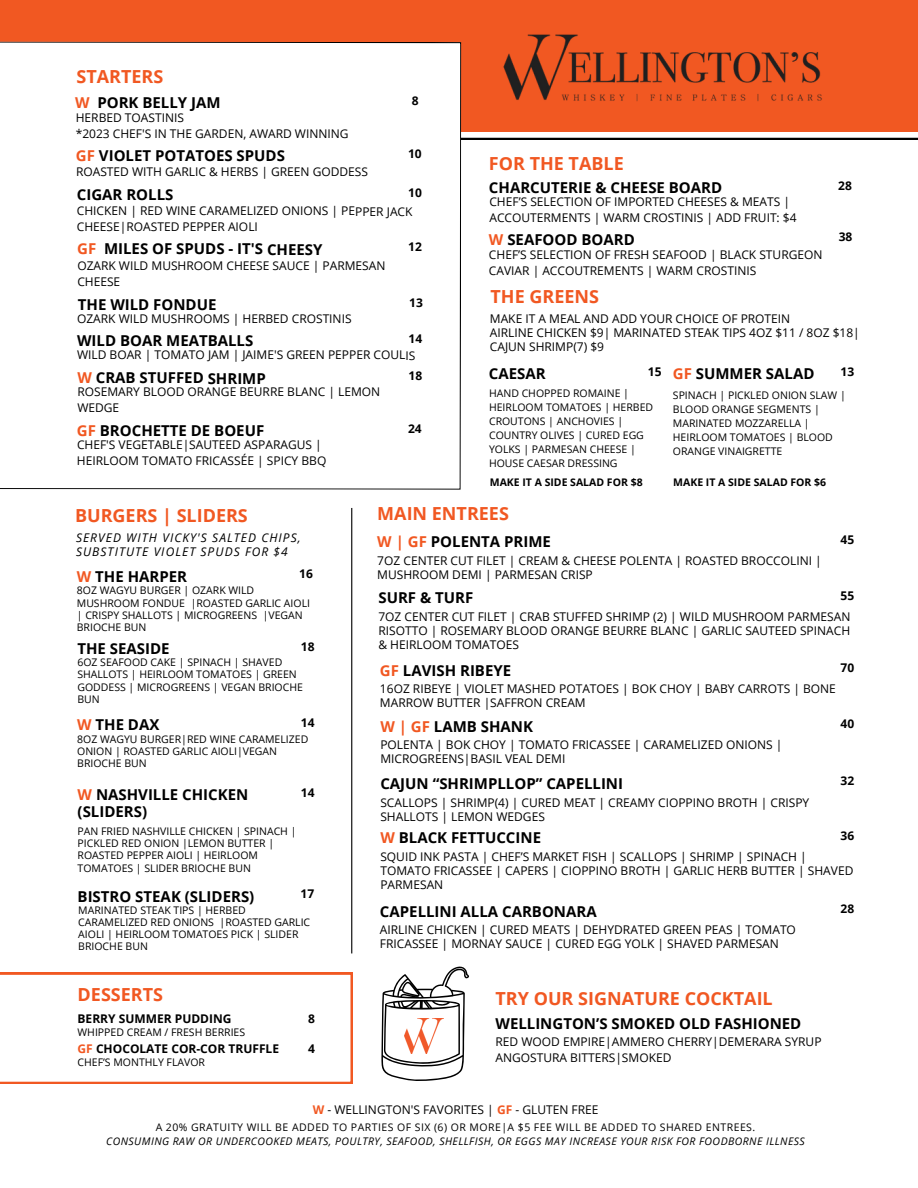
<style>
.page{position:relative;width:918px;height:1188px;background:#fff}
.page>*{position:absolute;margin:0;border:0;box-sizing:border-box;transform-origin:0 0}
.t1{font:700 18px "Open Sans";color:#f15822}
.t2{font:700 15px "Open Sans";color:#000}
.t3{font:12px/14px "Open Sans";color:#000}
.t4{font:700 12px "Open Sans";color:#000}
.t5{font:italic 12px/14px "Open Sans";letter-spacing:.09em;color:#000}
.t6{font:10.5px/12.3px "Open Sans";color:#000}
.t7{font:italic 10.5px "Open Sans";letter-spacing:.045em;color:#000}
.t8{font:10.5px "Open Sans";letter-spacing:.045em;color:#000}
.t9{font:700 10.5px "Open Sans";color:#000}
.s1{color:#f15822}
.s2{font-weight:700;color:#f15822}
</style>
<div class="page">
<div style="left:0;top:0;width:918px;height:131px;background:#f15822"></div>
<hr style="left:0;top:138px;width:918px;height:2px;background:#000">
<img style="left:482px;top:34px;width:343px;height:98px">
<svg style="left:0;top:41px;width:461px;height:449px"></svg>
<svg style="left:0;top:973px;width:353px;height:111px"></svg>
<hr style="left:351px;top:508px;width:1px;height:445px;background:#000">
<svg style="left:381px;top:966px;width:88px;height:115px"></svg>
<img style="left:404px;top:1018px;width:40px;height:35px">
<p class="t1" style="left:76px;top:63px;width:88px">STARTERS</p>
<p class="t2" style="left:75px;top:92px;width:147px"><span class="s1">W</span> PORK BELLY JAM</p>
<p class="t3" style="left:76px;top:110px;width:110px">HERBED TOASTINIS</p>
<p class="t3" style="left:76px;top:126px;width:274px">*2023 CHEF'S IN THE GARDEN, AWARD WINNING</p>
<p class="t4" style="left:412px;top:92px;width:8px">8</p>
<p class="t2" style="left:76px;top:145px;width:211px"><span class="s1">GF</span> VIOLET POTATOES SPUDS</p>
<p class="t4" style="left:408px;top:145px;width:15px">10</p>
<p class="t3" style="left:76px;top:164px;width:294px">ROASTED WITH GARLIC &amp; HERBS | GREEN GODDESS</p>
<p class="t4" style="left:408px;top:184px;width:15px">10</p>
<p class="t2" style="left:77px;top:184px;width:98px">CIGAR ROLLS</p>
<p class="t3" style="left:77px;top:203px;width:337px;line-height:15.9px">CHICKEN | RED WINE CARAMELIZED ONIONS | PEPPER JACK<br>CHEESE|ROASTED PEPPER AIOLI</p>
<p class="t2" style="left:77px;top:238px;width:247px"><span class="s1">GF</span> MILES OF SPUDS - IT'S CHEESY</p>
<p class="t3" style="left:77px;top:257px;width:310px;line-height:15.8px">OZARK WILD MUSHROOM CHEESE SAUCE | PARMESAN<br>CHEESE</p>
<p class="t2" style="left:78px;top:294px;width:140px">THE WILD FONDUE</p>
<p class="t3" style="left:77px;top:312px;width:276px">OZARK WILD MUSHROOMS | HERBED CROSTINIS</p>
<p class="t4" style="left:408px;top:238px;width:15px">12</p>
<p class="t4" style="left:409px;top:294px;width:15px">13</p>
<p class="t4" style="left:409px;top:330px;width:15px">14</p>
<p class="t2" style="left:77px;top:330px;width:178px">WILD BOAR MEATBALLS</p>
<p class="t3" style="left:77px;top:348px;width:340px">WILD BOAR | TOMATO JAM | JAIME'S GREEN PEPPER COULIS</p>
<p class="t2" style="left:77px;top:367px;width:190px"><span class="s1">W</span> CRAB STUFFED SHRIMP</p>
<p class="t3" style="left:77px;top:384px;width:304px;line-height:15.9px">ROSEMARY BLOOD ORANGE BEURRE BLANC | LEMON<br>WEDGE</p>
<p class="t2" style="left:77px;top:420px;width:189px"><span class="s1">GF</span> BROCHETTE DE BOEUF</p>
<p class="t3" style="left:77px;top:437px;width:246px">CHEF'S VEGETABLE|SAUTEED ASPARAGUS |</p>
<p class="t3" style="left:77px;top:453px;width:251px">HEIRLOOM TOMATO FRICASSÉE | SPICY BBQ</p>
<p class="t4" style="left:409px;top:368px;width:15px">18</p>
<p class="t4" style="left:408px;top:420px;width:15px">24</p>
<p class="t1" style="left:489px;top:151px;width:136px">FOR THE TABLE</p>
<p class="t2" style="left:489px;top:177px;width:235px">CHARCUTERIE &amp; CHEESE BOARD</p>
<p class="t3" style="left:489px;top:193px;width:309px;line-height:16px">CHEF’S SELECTION OF IMPORTED CHEESES &amp; MEATS |<br>ACCOUTERMENTS | WARM CROSTINIS | ADD FRUIT: $4</p>
<p class="t2" style="left:489px;top:229px;width:147px"><span class="s1">W</span> SEAFOOD BOARD</p>
<p class="t3" style="left:489px;top:246px;width:335px;line-height:16px">CHEF’S SELECTION OF FRESH SEAFOOD | BLACK STURGEON<br>CAVIAR | ACCOUTREMENTS | WARM CROSTINIS</p>
<p class="t4" style="left:838px;top:177px;width:15px">28</p>
<p class="t4" style="left:839px;top:229px;width:15px">38</p>
<p class="t1" style="left:491px;top:284px;width:110px">THE GREENS</p>
<p class="t3" style="left:490px;top:311px;width:302px">MAKE IT A MEAL AND ADD YOUR CHOICE OF PROTEIN</p>
<p class="t3" style="left:490px;top:325px;width:371px">AIRLINE CHICKEN $9| MARINATED STEAK TIPS 4OZ $11 / 8OZ $18|<br>CAJUN SHRIMP(7) $9</p>
<p class="t2" style="left:489px;top:363px;width:58px">CAESAR</p>
<p class="t6" style="left:489px;top:386px;width:166px;line-height:14px">HAND CHOPPED ROMAINE |<br>HEIRLOOM TOMATOES | HERBED<br>CROUTONS | ANCHOVIES |<br>COUNTRY OLIVES | CURED EGG<br>YOLKS | PARMESAN CHEESE |<br>HOUSE CAESAR DRESSING</p>
<p class="t4" style="left:841px;top:363px;width:15px">13</p>
<p class="t4" style="left:648px;top:363px;width:15px">15</p>
<p class="t2" style="left:673px;top:363px;width:143px"><span class="s1">GF</span> SUMMER SALAD</p>
<p class="t6" style="left:673px;top:388px;width:174px;line-height:14px">SPINACH | PICKLED ONION SLAW |<br>BLOOD ORANGE SEGMENTS |<br>MARINATED MOZZARELLA |<br>HEIRLOOM TOMATOES | BLOOD<br>ORANGE VINAIGRETTE</p>
<p class="t9" style="left:490px;top:474px;width:154px">MAKE IT A SIDE SALAD FOR $8</p>
<p class="t9" style="left:673px;top:474px;width:154px">MAKE IT A SIDE SALAD FOR $6</p>
<p class="t1" style="left:75px;top:502px;width:174px">BURGERS | SLIDERS</p>
<p class="t5" style="left:76px;top:530px;width:226px">SERVED WITH VICKY'S SALTED CHIPS,<br>SUBSTITUTE VIOLET SPUDS FOR $4</p>
<p class="t2" style="left:77px;top:566px;width:112px"><span class="s1">W</span> THE HARPER</p>
<p class="t4" style="left:299px;top:565px;width:15px">16</p>
<p class="t6" style="left:77px;top:584px;width:235px">8OZ WAGYU BURGER | OZARK WILD<br>MUSHROOM FONDUE |ROASTED GARLIC AIOLI | CRISPY SHALLOTS | MICROGREENS |VEGAN<br>BRIOCHE BUN</p>
<p class="t2" style="left:77px;top:638px;width:94px">THE SEASIDE</p>
<p class="t4" style="left:301px;top:638px;width:15px">18</p>
<p class="t6" style="left:77px;top:656px;width:227px">6OZ SEAFOOD CAKE | SPINACH | SHAVED<br>SHALLOTS | HEIRLOOM TOMATOES | GREEN<br>GODDESS | MICROGREENS | VEGAN BRIOCHE<br>BUN</p>
<p class="t2" style="left:77px;top:714px;width:84px"><span class="s1">W</span> THE DAX</p>
<p class="t4" style="left:301px;top:714px;width:15px">14</p>
<p class="t6" style="left:77px;top:732px;width:233px">8OZ WAGYU BURGER|RED WINE CARAMELIZED<br>ONION | ROASTED GARLIC AIOLI|VEGAN<br>BRIOCHE BUN</p>
<p class="t2" style="left:78px;top:784px;width:172px"><span class="s1">W</span> NASHVILLE CHICKEN</p>
<p class="t4" style="left:301px;top:785px;width:15px">14</p>
<p class="t2" style="left:78px;top:801px;width:71px">(SLIDERS)</p>
<p class="t6" style="left:78px;top:825px;width:220px">PAN FRIED NASHVILLE CHICKEN | SPINACH | PICKLED RED ONION |LEMON BUTTER | ROASTED PEPPER AIOLI | HEIRLOOM TOMATOES | SLIDER BRIOCHE BUN</p>
<p class="t2" style="left:78px;top:886px;width:178px">BISTRO STEAK (SLIDERS)</p>
<p class="t4" style="left:301px;top:885px;width:15px">17</p>
<p class="t6" style="left:78px;top:903px;width:233px">MARINATED STEAK TIPS | HERBED<br>CARAMELIZED RED ONIONS |ROASTED GARLIC<br>AIOLI | HEIRLOOM TOMATOES PICK | SLIDER<br>BRIOCHE BUN</p>
<p class="t1" style="left:78px;top:982px;width:87px">DESSERTS</p>
<p class="t4" style="left:78px;top:1010px;width:155px">BERRY SUMMER PUDDING</p>
<p class="t6" style="left:78px;top:1025px;width:169px">WHIPPED CREAM / FRESH BERRIES</p>
<p class="t4" style="left:78px;top:1040px;width:203px"><span class="s1">GF</span> CHOCOLATE COR-COR TRUFFLE</p>
<p class="t6" style="left:78px;top:1056px;width:129px">CHEF’S MONTHLY FLAVOR</p>
<p class="t4" style="left:308px;top:1010px;width:8px">8</p>
<p class="t4" style="left:308px;top:1040px;width:8px">4</p>
<p class="t1" style="left:377px;top:501px;width:133px">MAIN ENTREES</p>
<p class="t2" style="left:377px;top:531px;width:175px"><span class="s1">W | GF</span> POLENTA PRIME</p>
<p class="t3" style="left:377px;top:553px;width:446px">7OZ CENTER CUT FILET | CREAM &amp; CHEESE POLENTA | ROASTED BROCCOLINI |<br>MUSHROOM DEMI | PARMESAN CRISP</p>
<p class="t4" style="left:841px;top:531px;width:15px">45</p>
<p class="t4" style="left:841px;top:587px;width:15px">55</p>
<p class="t2" style="left:378px;top:587px;width:96px">SURF &amp; TURF</p>
<p class="t3" style="left:378px;top:609px;width:473px;text-align:justify">7OZ CENTER CUT FILET | CRAB STUFFED SHRIMP (2) | WILD MUSHROOM PARMESAN RISOTTO | ROSEMARY BLOOD ORANGE BEURRE BLANC | GARLIC SAUTEED SPINACH &amp; HEIRLOOM TOMATOES</p>
<p class="t4" style="left:841px;top:659px;width:15px">70</p>
<p class="t2" style="left:380px;top:660px;width:133px"><span class="s1">GF</span> LAVISH RIBEYE</p>
<p class="t3" style="left:380px;top:682px;width:457px">16OZ RIBEYE | VIOLET MASHED POTATOES | BOK CHOY | BABY CARROTS | BONE<br>MARROW BUTTER |SAFFRON CREAM</p>
<p class="t2" style="left:380px;top:716px;width:154px"><span class="s1">W | GF</span> LAMB SHANK</p>
<p class="t3" style="left:380px;top:738px;width:404px">POLENTA | BOK CHOY | TOMATO FRICASSEE | CARAMELIZED ONIONS |<br>MICROGREENS|BASIL VEAL DEMI</p>
<p class="t2" style="left:380px;top:773px;width:244px">CAJUN “SHRIMPLLOP” CAPELLINI</p>
<p class="t3" style="left:380px;top:795px;width:430px">SCALLOPS | SHRIMP(4) | CURED MEAT | CREAMY CIOPPINO BROTH | CRISPY<br>SHALLOTS | LEMON WEDGES</p>
<p class="t4" style="left:841px;top:715px;width:15px">40</p>
<p class="t4" style="left:841px;top:773px;width:15px">32</p>
<p class="t4" style="left:841px;top:827px;width:15px">36</p>
<p class="t2" style="left:380px;top:827px;width:162px"><span class="s1">W</span> BLACK FETTUCCINE</p>
<p class="t3" style="left:380px;top:849px;width:475px">SQUID INK PASTA | CHEF’S MARKET FISH | SCALLOPS | SHRIMP | SPINACH |<br>TOMATO FRICASSEE | CAPERS | CIOPPINO BROTH | GARLIC HERB BUTTER | SHAVED<br>PARMESAN</p>
<p class="t2" style="left:380px;top:901px;width:218px">CAPELLINI ALLA CARBONARA</p>
<p class="t3" style="left:380px;top:923px;width:418px">AIRLINE CHICKEN | CURED MEATS | DEHYDRATED GREEN PEAS | TOMATO<br>FRICASSEE | MORNAY SAUCE | CURED EGG YOLK | SHAVED PARMESAN</p>
<p class="t1" style="left:496px;top:986px;width:279px">TRY OUR SIGNATURE COCKTAIL</p>
<p class="t2" style="left:496px;top:1013px;width:307px">WELLINGTON’S SMOKED OLD FASHIONED</p>
<p class="t3" style="left:496px;top:1035px;width:328px">RED WOOD EMPIRE|AMMERO CHERRY|DEMERARA SYRUP</p>
<p class="t3" style="left:496px;top:1051px;width:177px">ANGOSTURA BITTERS|SMOKED</p>
<p class="t4" style="left:841px;top:900px;width:15px">28</p>
<p class="t3" style="left:313px;top:1103px;width:287px"><span class="s2">W</span> - WELLINGTON'S FAVORITES | <span class="s2">GF</span> - GLUTEN FREE</p>
<p class="t8" style="left:156px;top:1120px;width:601px">A 20% GRATUITY WILL BE ADDED TO PARTIES OF SIX (6) OR MORE|A $5 FEE WILL BE ADDED TO SHARED ENTREES.</p>
<p class="t7" style="left:106px;top:1134px;width:700px">CONSUMING RAW OR UNDERCOOKED MEATS, POULTRY, SEAFOOD, SHELLFISH, OR EGGS MAY INCREASE YOUR RISK FOR FOODBORNE ILLNESS</p>
</div>
